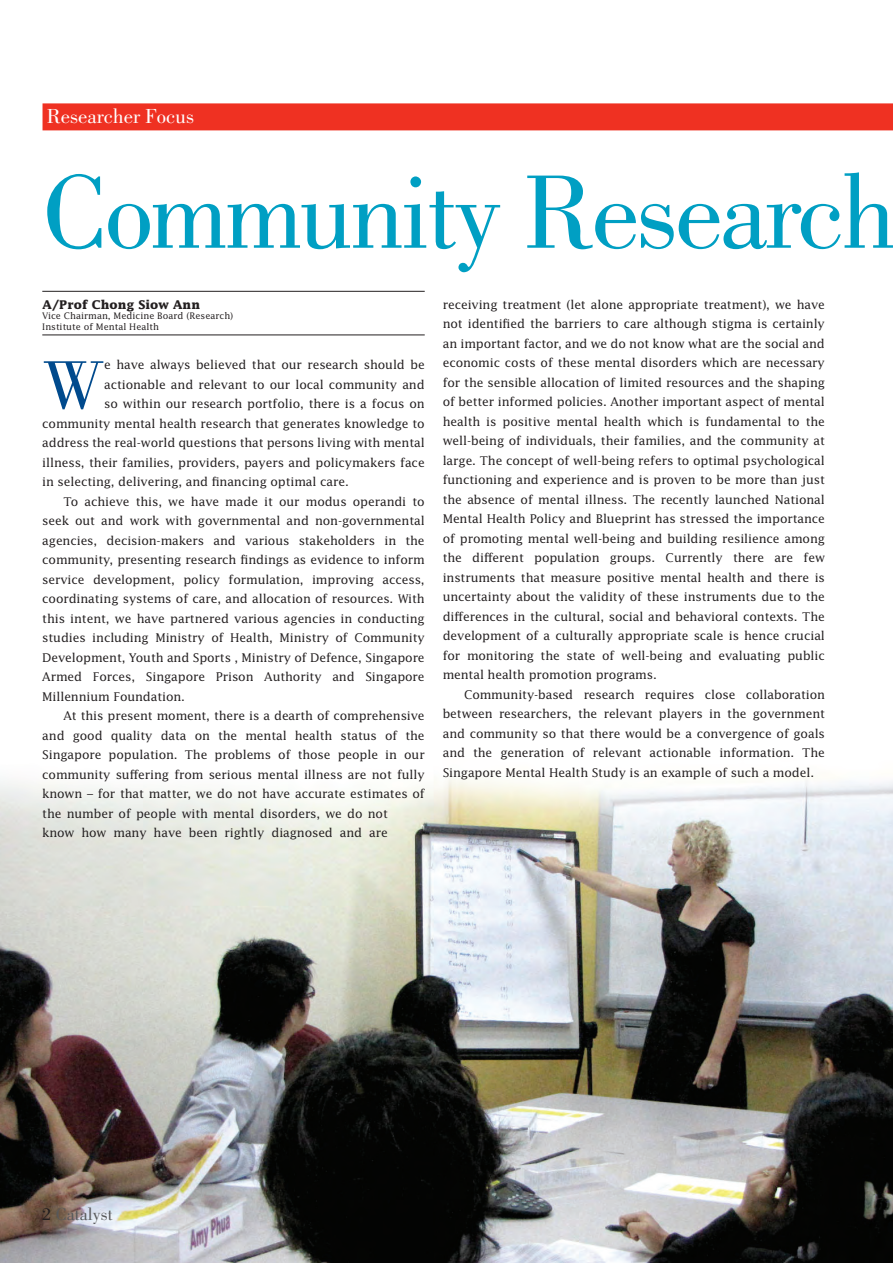
<style>
.page{position:relative;width:893px;height:1263px;background:#fff}
.page>*{position:absolute;margin:0;border:0;box-sizing:border-box;transform-origin:0 0}
.Headline_1{font:108px "Bodoni";letter-spacing:-.03em;color:#009fc3}
.BT_first_para{font:70.35px "Bodoni";color:#004a8d}
.Head_bar_red{font:21px "Bodoni";color:#fff}
.PAGE{font:18px "Bodoni";color:#57585a}
.BT{font:12px/19.5px "Lucida";letter-spacing:-.01em;color:#231f20;text-align:justify}
.BT_first_para-2{font:12px "Lucida";letter-spacing:-.01em;color:#231f20}
.writer_top{font:700 12px "Lucida";color:#231f20}
.writer_bottom__post{font:9px/10.8px "Lucida";color:#231f20}
.s1{color:#231f20}
</style>
<div class="page">
<img style="left:0;top:776px;width:893px;height:487px">
<div style="left:43px;top:103px;width:850px;height:27px;background:#ef3122"></div>
<hr style="left:42px;top:291px;width:383px;height:1px;background:#231f20">
<hr style="left:42px;top:335px;width:383px;height:1px;background:#231f20">
<p class="Head_bar_red" style="left:47px;top:104px;width:149px">Researcher Focus</p>
<p class="Headline_1" style="left:42px;top:152px;width:855px">Community Research</p>
<p class="writer_top" style="left:42px;top:297px;width:159px">A/Prof Chong Siow Ann</p>
<p class="writer_bottom__post" style="left:42px;top:311px;width:193px">Vice Chairman, Medicine Board (Research)<br>Institute of Mental Health</p>
<p class="BT_first_para" style="left:42px;top:346px;width:64px">W</p>
<p class="BT_first_para-2" style="left:104px;top:358px;width:322px">e have always believed that our research should be</p>
<p class="BT" style="left:443px;top:294px;width:384px">receiving treatment (let alone appropriate treatment), we have not identified the barriers to care although stigma is certainly an important factor, and we do not know what are the social and economic costs of these mental disorders which are necessary for the sensible allocation of limited resources and the shaping of better informed policies. Another important aspect of mental health is positive mental health which is fundamental to the well-being of individuals, their families, and the community at large. The concept of well-being refers to optimal psychological functioning and experience and is proven to be more than just the absence of mental illness. The recently launched National Mental Health Policy and Blueprint has stressed the importance of promoting mental well-being and building resilience among the different population groups. Currently there are few instruments that measure positive mental health and there is uncertainty about the validity of these instruments due to the differences in the cultural, social and behavioral contexts. The development of a culturally appropriate scale is hence crucial for monitoring the state of well-being and evaluating public mental health promotion programs.</p>
<p class="BT" style="left:443px;top:684px;width:384px;text-indent:21px">Community-based research requires close collaboration between researchers, the relevant players in the government and community so that there would be a convergence of goals and the generation of relevant actionable information. The Singapore Mental Health Study is an example of such a model.</p>
<p class="BT_first_para-2" style="left:104px;top:377px;width:322px">actionable and relevant to our local community and</p>
<p class="BT_first_para-2" style="left:104px;top:397px;width:322px">so within our research portfolio, there is a focus on</p>
<p class="BT_first_para-2" style="left:42px;top:416px;width:384px">community mental health research that generates knowledge to</p>
<p class="BT_first_para-2" style="left:42px;top:436px;width:384px">address the real-world questions that persons living with mental</p>
<p class="BT_first_para-2" style="left:42px;top:455px;width:384px">illness, their families, providers, payers and policymakers face</p>
<p class="BT_first_para-2" style="left:42px;top:475px;width:308px">in selecting, delivering, and financing optimal care.</p>
<p class="BT" style="left:42px;top:491px;width:384px;text-indent:21px">To achieve this, we have made it our modus operandi to seek out and work with governmental and non-governmental agencies, decision-makers and various stakeholders in the community, presenting research findings as evidence to inform service development, policy formulation, improving access, coordinating systems of care, and allocation of resources. With this intent, we have partnered various agencies in conducting studies including Ministry of Health, Ministry of Community Development, Youth and Sports , Ministry of Defence, Singapore Armed Forces, Singapore Prison Authority and Singapore Millennium Foundation.</p>
<p class="BT" style="left:42px;top:706px;width:384px;text-align:left;text-indent:21px">At this present moment, there is a dearth of comprehensive and good quality data on the mental health status of the Singapore population. The problems of those people in our community suffering from serious mental illness are not fully known – for that matter, we do not have accurate estimates of the number of people with mental disorders, we do not<br>know how many have been rightly diagnosed and are</p>
<p class="PAGE" style="left:42px;top:1204px;width:72px"><span class="s1">2</span> Catalyst</p>
</div>
